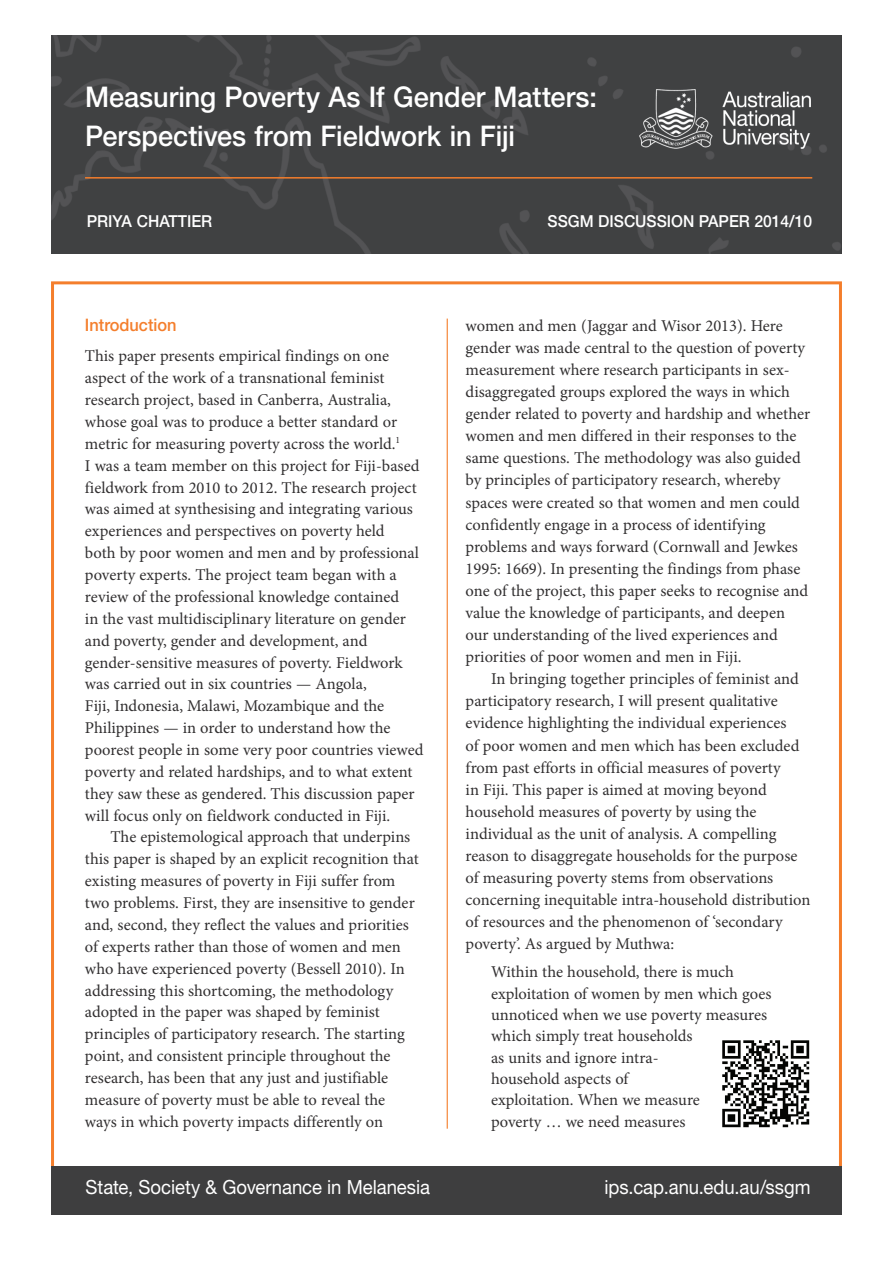
<style>
.page{position:relative;width:893px;height:1263px;background:#fff}
.page>*{position:absolute;margin:0;border:0;box-sizing:border-box;transform-origin:0 0}
.t1{font:500 28.5px/39px "Helvetica Neue LT Std";color:#fff;scale:.95 1}
.t2{font:19.5px "Helvetica Neue LT Std";letter-spacing:-.005em;color:#fff;scale:.95 1}
.t3{font:500 17.25px "Helvetica Neue LT Std";color:#f47e2c;scale:.95 1}
.t4{font:16.5px/21.9px "Minion Pro";color:#312f30}
.t5{font:500 16.5px "Helvetica Neue LT Std";color:#fff;scale:.95 1}
</style>
<div class="page">
<div style="left:52px;top:35px;width:790px;height:218px;background:#404142"></div>
<div style="left:51px;top:1166px;width:791px;height:48px;background:#3e3e3f"></div>
<hr style="left:447px;top:319px;width:1px;height:810px;background:#f47e2c">
<hr style="left:85px;top:177px;width:727px;height:2px;background:#f47e2c">
<img style="left:640px;top:90px;width:170px;height:58px">
<img style="left:722px;top:1040px;width:88px;height:88px">
<h1 class="t1" style="left:85px;top:77px;width:540px">Measuring Poverty As If Gender Matters:<br>Perspectives from Fieldwork in Fiji</h1>
<p class="t5" style="left:87px;top:211px;width:134px">PRIYA CHATTIER</p>
<p class="t3" style="left:85px;top:315px;width:98px">Introduction</p>
<p class="t4" style="left:85px;top:345px;width:340px">This paper presents empirical findings on one aspect of the work of a transnational feminist research project, based in Canberra, Australia, whose goal was to produce a better standard or metric for measuring poverty across the world.<sup>1<br></sup>I was a team member on this project for Fiji-based fieldwork from 2010 to 2012. The research project was aimed at synthesising and integrating various experiences and perspectives on poverty held<br>both by poor women and men and by professional poverty experts. The project team began with a review of the professional knowledge contained<br>in the vast multidisciplinary literature on gender and poverty, gender and development, and gender-sensitive measures of poverty. Fieldwork was carried out in six countries — Angola,<br>Fiji, Indonesia, Malawi, Mozambique and the Philippines — in order to understand how the poorest people in some very poor countries viewed poverty and related hardships, and to what extent they saw these as gendered. This discussion paper will focus only on fieldwork conducted in Fiji.</p>
<p class="t4" style="left:85px;top:826px;width:335px;text-indent:26px">The epistemological approach that underpins this paper is shaped by an explicit recognition that existing measures of poverty in Fiji suffer from two problems. First, they are insensitive to gender and, second, they reflect the values and priorities of experts rather than those of women and men who have experienced poverty (Bessell 2010). In addressing this shortcoming, the methodology adopted in the paper was shaped by feminist principles of participatory research. The starting point, and consistent principle throughout the research, has been that any just and justifiable measure of poverty must be able to reveal the ways in which poverty impacts differently on</p>
<p class="t5" style="left:548px;top:211px;width:280px">SSGM DISCUSSION PAPER 2014/10</p>
<p class="t4" style="left:466px;top:314px;width:346px">women and men (Jaggar and Wisor 2013). Here gender was made central to the question of poverty measurement where research participants in sex&shy;disaggregated groups explored the ways in which gender related to poverty and hardship and whether women and men differed in their responses to the same questions. The methodology was also guided by principles of participatory research, whereby spaces were created so that women and men could confidently engage in a process of identifying problems and ways forward (Cornwall and Jewkes 1995: 1669). In presenting the findings from phase one of the project, this paper seeks to recognise and value the knowledge of participants, and deepen our understanding of the lived experiences and priorities of poor women and men in Fiji.</p>
<p class="t4" style="left:466px;top:668px;width:346px;text-indent:26px">In bringing together principles of feminist and participatory research, I will present qualitative evidence highlighting the individual experiences<br>of poor women and men which has been excluded from past efforts in official measures of poverty<br>in Fiji. This paper is aimed at moving beyond household measures of poverty by using the individual as the unit of analysis. A compelling reason to disaggregate households for the purpose of measuring poverty stems from observations concerning inequitable intra-household distribution of resources and the phenomenon of ‘secondary poverty’. As argued by Muthwa:</p>
<p class="t4" style="left:491px;top:961px;width:282px;line-height:21.3px">Within the household, there is much exploitation of women by men which goes unnoticed when we use poverty measures which simply treat households<br>as units and ignore intra-<br>household aspects of<br>exploitation. When we measure<br>poverty … we need measures</p>
<p class="t2" style="left:86px;top:1175px;width:364px">State, Society &amp; Governance in Melanesia</p>
<p class="t2" style="left:605px;top:1175px;width:218px">ips.cap.anu.edu.au/ssgm</p>
</div>
